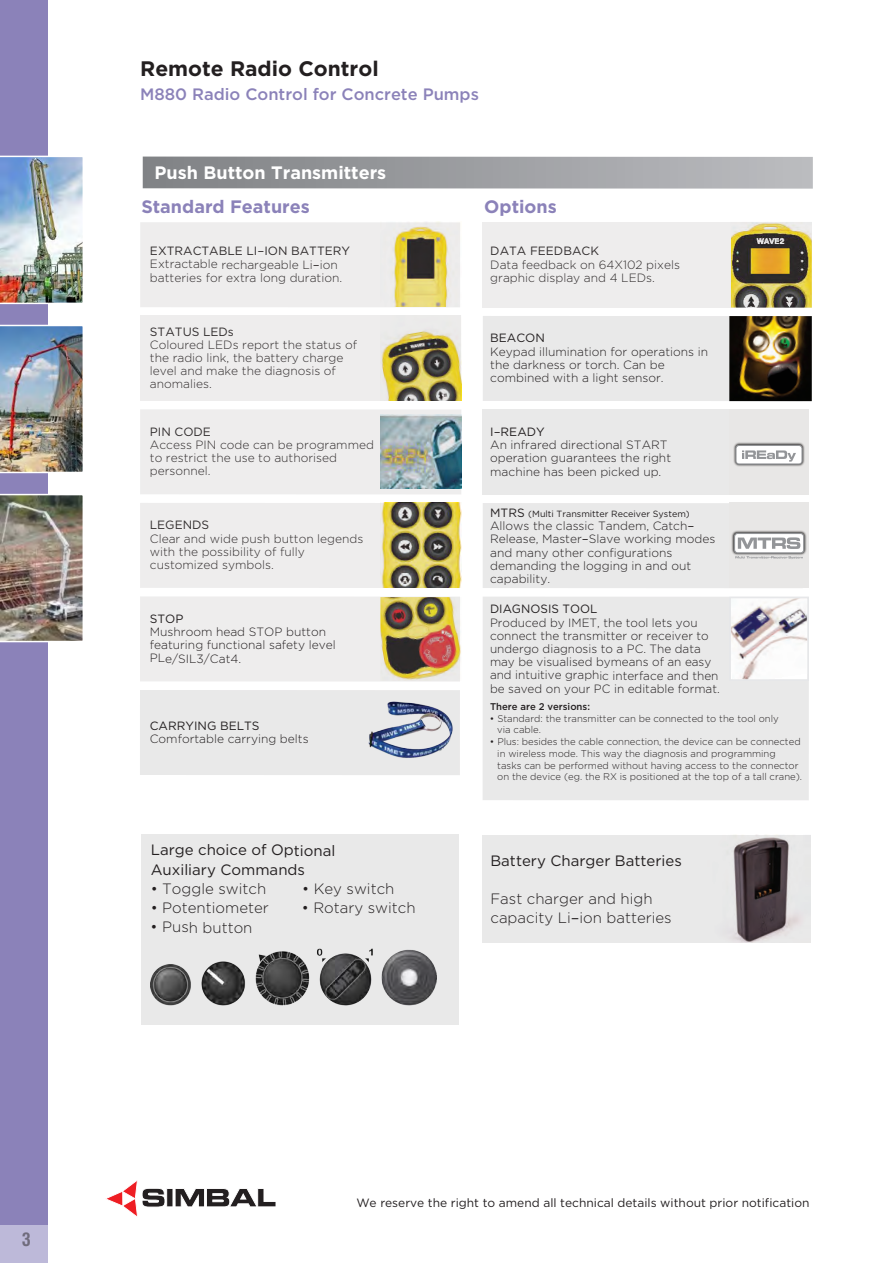
<style>
.page{position:relative;width:893px;height:1263px;background:#fff}
.page>*{position:absolute;margin:0;border:0;box-sizing:border-box;transform-origin:0 0}
.t1{font:700 21px "Gotham";color:#231f20}
.t2{font:700 18px "Gotham";color:#8b82b9}
.t3{font:700 18px "Gotham";color:#fff}
.t4{font:700 condensed 18px "Swiss 721 BT";color:rgb(35 31 32/.5)}
.t5{font:500 16.5px "Gotham";color:#8b82b9}
.t6{font:300 15px/19.2px "Gotham";color:#231f20}
.t7{font:15px/19.4px "Gotham";color:#231f20}
.t8{font:300 12px/13.2px "Gotham";color:#231f20}
.t9{font:12px "Gotham";color:#231f20}
.t10{font:300 9.75px/11.7px "Gotham";color:#231f20}
.t11{font:500 9.75px "Gotham";color:#231f20}
.t12{font:9px "Gotham";color:#231f20}
.s1{font-weight:400}
.s2{font-family:"Lucida Grande";font-weight:400}
.s3{font-size:12px}
</style>
<div class="page">
<div style="left:0;top:0;width:48px;height:1228px;background:#8b82b9"></div>
<div style="left:0;top:1225px;width:48px;height:38px;background:#bdb9d9"></div>
<svg style="left:106px;top:1180px;width:170px;height:37px"></svg>
<img style="left:0;top:156px;width:83px;height:148px">
<img style="left:0;top:325px;width:83px;height:148px">
<img style="left:0;top:494px;width:83px;height:148px">
<div style="left:143px;top:157px;width:670px;height:32px;background:linear-gradient(to right,#7f8184,#bbbcc0)"></div>
<div style="left:482px;top:835px;width:328px;height:108px;background:#231f20;opacity:.1"></div>
<div style="left:141px;top:835px;width:318px;height:190px;background:#e9e9e9"></div>
<img style="left:151px;top:948px;width:285px;height:57px">
<div style="left:140px;top:690px;width:320px;height:85px;background:#e9e9e9"></div>
<div style="left:483px;top:316px;width:320px;height:85px;background:#e9e9e9"></div>
<div style="left:483px;top:409px;width:320px;height:86px;background:#e9e9e9"></div>
<div style="left:483px;top:503px;width:320px;height:85px;background:#e9e9e9"></div>
<div style="left:483px;top:596px;width:326px;height:204px;background:#e9e9e9"></div>
<img style="left:381px;top:315px;width:80px;height:85px">
<img style="left:380px;top:502px;width:81px;height:85px">
<img style="left:729px;top:316px;width:83px;height:85px">
<div style="left:729px;top:503px;width:80px;height:85px;background:#e8e7e6"></div>
<img style="left:731px;top:530px;width:76px;height:24px">
<svg style="left:734px;top:533px;width:70px;height:26px;background:#cbcccd"></svg>
<img style="left:732px;top:600px;width:74px;height:78px">
<div style="left:729px;top:597px;width:80px;height:84px;border:2px solid #e6e7e9"></div>
<div style="left:140px;top:222px;width:320px;height:85px;background:#878180;opacity:.14"></div>
<div style="left:140px;top:316px;width:320px;height:85px;background:#878180;opacity:.14"></div>
<div style="left:140px;top:409px;width:321px;height:85px;background:#878180;opacity:.14"></div>
<div style="left:140px;top:503px;width:320px;height:85px;background:#878180;opacity:.14"></div>
<div style="left:140px;top:596px;width:320px;height:86px;background:#878180;opacity:.14"></div>
<div style="left:483px;top:222px;width:329px;height:86px;background:#878180;opacity:.14"></div>
<div style="left:729px;top:409px;width:80px;height:86px;background:#e8e7e6"></div>
<img style="left:733px;top:442px;width:72px;height:25px">
<svg style="left:735px;top:445px;width:68px;height:20px"></svg>
<img style="left:368px;top:701px;width:85px;height:57px">
<h2 class="t4" style="left:22px;top:1232px;width:10px">3</h2>
<h1 class="t1" style="left:140px;top:57px;width:240px">Remote Radio Control</h1>
<h3 class="t5" style="left:140px;top:85px;width:340px">M880 Radio Control for Concrete Pumps</h3>
<h2 class="t3" style="left:155px;top:162px;width:233px">Push Button Transmitters</h2>
<h2 class="t2" style="left:141px;top:196px;width:170px">Standard Features</h2>
<h2 class="t2" style="left:484px;top:196px;width:74px">Options</h2>
<p class="t8" style="left:150px;top:244px;width:202px"><span class="s1">EXTRACTABLE LI</span><span class="s2">-</span><span class="s1">ION BATTERY<br></span>Extractable rechargeable Li<span class="s2">-</span>ion batteries for extra long duration.</p>
<p class="t9" style="left:490px;top:245px;width:110px">DATA FEEDBACK</p>
<p class="t8" style="left:490px;top:258px;width:191px">Data feedback on 64X102 pixels graphic display and 4 LEDs.</p>
<p class="t9" style="left:150px;top:325px;width:85px">STATUS LEDs</p>
<p class="t8" style="left:150px;top:338px;width:209px">Coloured LEDs report the status of the radio link, the battery charge level and make the diagnosis of anomalies.</p>
<p class="t9" style="left:150px;top:425px;width:63px">PIN CODE</p>
<p class="t8" style="left:150px;top:438px;width:226px">Access PIN code can be programmed to restrict the use to authorised personnel.</p>
<p class="t9" style="left:150px;top:518px;width:61px">LEGENDS</p>
<p class="t8" style="left:150px;top:532px;width:215px">Clear and wide push button legends with the possibility of fully customized symbols.</p>
<p class="t9" style="left:150px;top:612px;width:35px">STOP</p>
<p class="t8" style="left:150px;top:625px;width:187px">Mushroom head STOP button featuring functional safety level<br>PLe/SIL3/Cat4.</p>
<p class="t9" style="left:150px;top:719px;width:111px">CARRYING BELTS</p>
<p class="t8" style="left:150px;top:732px;width:160px">Comfortable carrying belts</p>
<p class="t7" style="left:151px;top:840px;width:186px">Large choice of Optional<br>Auxiliary Commands</p>
<p class="t6" style="left:151px;top:879px;width:117px">• Toggle switch</p>
<p class="t6" style="left:302px;top:879px;width:94px">• Key switch</p>
<p class="t6" style="left:151px;top:898px;width:120px">• Potentiometer</p>
<p class="t6" style="left:302px;top:898px;width:115px">• Rotary switch</p>
<p class="t6" style="left:151px;top:917px;width:103px">• Push button</p>
<p class="t9" style="left:490px;top:331px;width:56px">BEACON</p>
<p class="t8" style="left:490px;top:345px;width:219px">Keypad illumination for operations in the darkness or torch. Can be combined with a light sensor.</p>
<p class="t8" style="left:490px;top:425px;width:182px"><span class="s1">I</span><span class="s2">-</span><span class="s1">READY<br></span>An infrared directional START operation guarantees the right machine has been picked up.</p>
<p class="t12" style="left:490px;top:509px;width:201px"><span class="s3">MTRS</span> (Multi Transmitter Receiver System)</p>
<p class="t8" style="left:490px;top:519px;width:227px">Allows the classic Tandem, Catch<span class="s2">-<br></span>Release, Master<span class="s2">-</span>Slave working modes and many other configurations demanding the logging in and out capability.</p>
<p class="t9" style="left:490px;top:603px;width:109px">DIAGNOSIS TOOL</p>
<p class="t8" style="left:490px;top:616px;width:231px">Produced by IMET, the tool lets you connect the transmitter or receiver to undergo diagnosis to a PC. The data may be visualised bymeans of an easy and intuitive graphic interface and then be saved on your PC in editable format.</p>
<p class="t11" style="left:490px;top:701px;width:102px">There are 2 versions:</p>
<p class="t10" style="left:497px;top:712px;width:283px;text-indent:-7px">• Standard: the transmitter can be connected to the tool only via cable.</p>
<p class="t10" style="left:497px;top:736px;width:306px;text-indent:-7px">• Plus: besides the cable connection, the device can be connected in wireless mode. This way the diagnosis and programming tasks can be performed without having access to the connector on the device (eg. the RX is positioned at the top of a tall crane).</p>
<p class="t7" style="left:490px;top:850px;width:193px">Battery Charger Batteries</p>
<p class="t6" style="left:490px;top:889px;width:183px">Fast charger and high capacity Li<span class="s2">-</span>ion batteries</p>
<p class="t9" style="left:356px;top:1196px;width:455px">We reserve the right to amend all technical details without prior notification</p>
</div>
